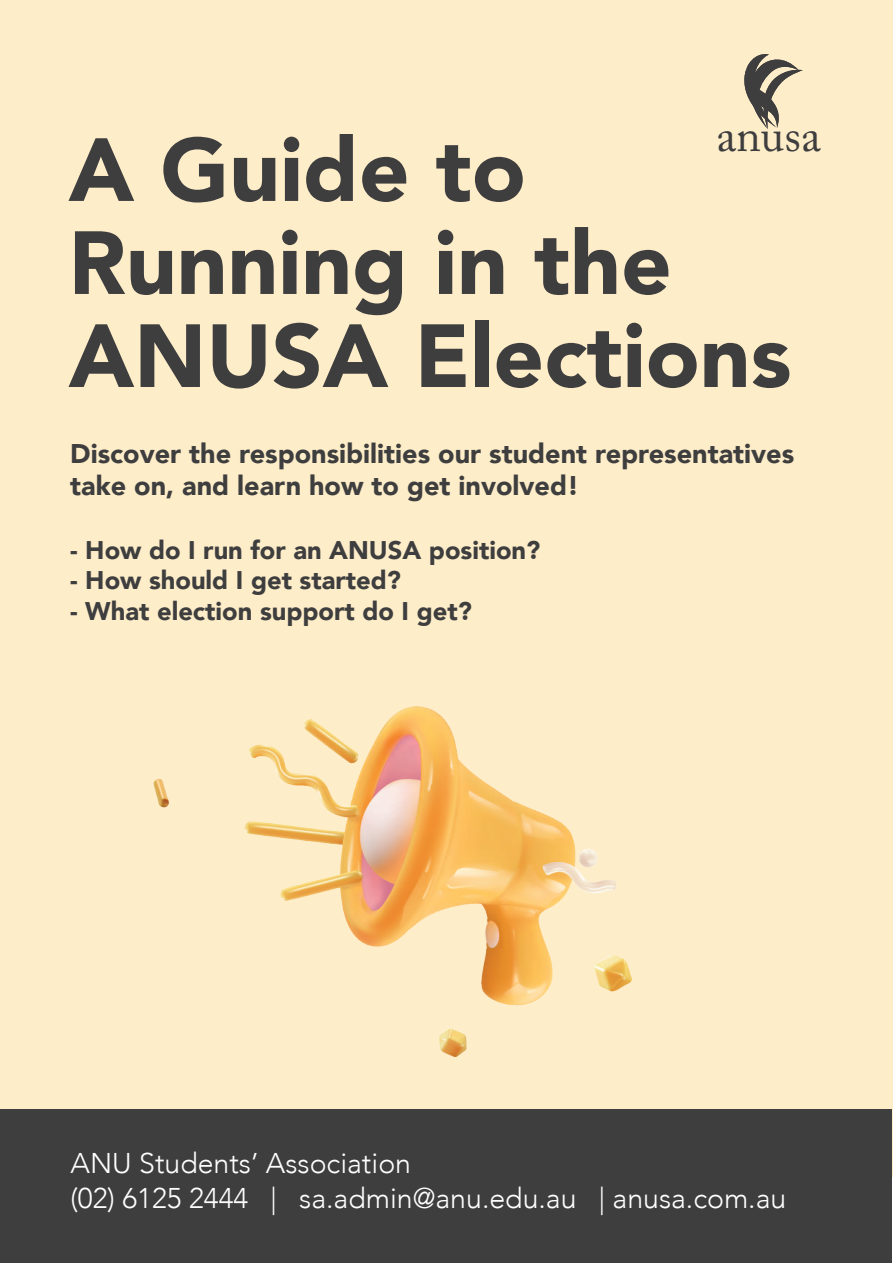
<style>
.page{position:relative;width:893px;height:1263px;background:#fff}
.page>*{position:absolute;margin:0;border:0;box-sizing:border-box;transform-origin:0 0}
.t1{font:900 88.5px/93px "Avenir";color:#3e3e3f}
.t2{font:46.35px "Adobe Caslon Pro";color:#3e3e3f}
.t3{font:300 28.5px/34.2px "Avenir";color:#fff}
.t4{font:900 27px/32.4px "Avenir";color:#3e3e3f}
.t5{font:900 25.5px "Avenir";color:#3e3e3f}
</style>
<div class="page">
<div style="left:0;top:0;width:893px;height:1176px;background:#feedc9"></div>
<div style="left:0;top:1109px;width:891px;height:154px;background:#3e3e3f"></div>
<img style="left:154px;top:706px;width:477px;height:350px">
<svg style="left:744px;top:54px;width:59px;height:75px"></svg>
<h2 class="t2" style="left:716px;top:107px;width:106px">anusa</h2>
<h1 class="t1" style="left:69px;top:121px;width:724px">A Guide to<br>Running in the<br>ANUSA Elections</h1>
<p class="t4" style="left:70px;top:437px;width:725px">Discover the responsibilities our student representatives take on, and learn how to get involved!</p>
<p class="t5" style="left:70px;top:528px;width:472px">- How do I run for an ANUSA position?</p>
<p class="t5" style="left:70px;top:558px;width:332px">- How should I get started?</p>
<p class="t5" style="left:70px;top:589px;width:403px">- What election support do I get?</p>
<p class="t3" style="left:71px;top:1146px;width:717px">ANU Students’ Association<br>(02) 6125 2444 | sa.admin@anu.edu.au | anusa.com.au</p>
</div>
